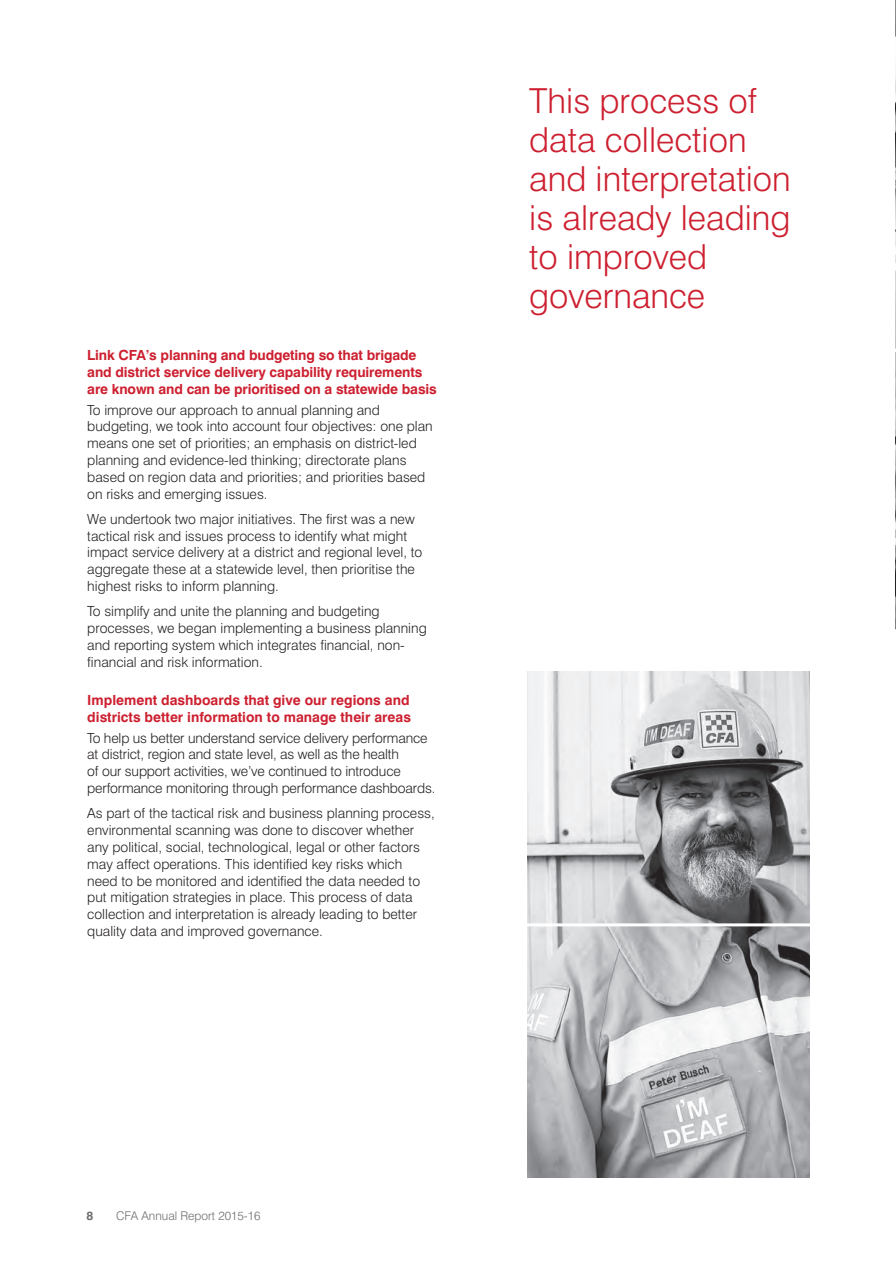
<style>
.page{position:relative;width:896px;height:1262px;background:#fff}
.page>*{position:absolute;margin:0;border:0;box-sizing:border-box;transform-origin:0 0}
.t1{font:300 34.5px/39px "Swiss 721 BT";color:#cd2030}
.t2{font:300 13.95px/16.8px "Swiss 721 BT";color:#231f20}
.t3{font:700 13.95px/16.8px "Swiss 721 BT";letter-spacing:-.01em;color:#cd2030}
.t4{font:300 12px "Swiss 721 BT";color:#6c6d70}
.t5{font:700 12px "Swiss 721 BT";color:#6c6d70}
</style>
<div class="page">
<img style="left:527px;top:672px;width:282px;height:506px">
<hr style="left:495px;top:923px;width:342px;height:3px;background:#fff">
<svg style="left:895px;top:0;width:1px;height:630px"></svg>
<p class="t3" style="left:87px;top:346px;width:351px">Link CFA’s planning and budgeting so that brigade and district service delivery capability requirements are known and can be prioritised on a statewide basis</p>
<p class="t2" style="left:87px;top:401px;width:347px">To improve our approach to annual planning and budgeting, we took into account four objectives: one plan means one set of priorities; an emphasis on district-led planning and evidence-led thinking; directorate plans based on region data and priorities; and priorities based on risks and emerging issues.</p>
<p class="t2" style="left:87px;top:510px;width:336px">We undertook two major initiatives. The first was a new tactical risk and issues process to identify what might impact service delivery at a district and regional level, to aggregate these at a statewide level, then prioritise the highest risks to inform planning.</p>
<p class="t2" style="left:87px;top:603px;width:341px">To simplify and unite the planning and budgeting processes, we began implementing a business planning and reporting system which integrates financial, non&shy;financial and risk information.</p>
<p class="t3" style="left:87px;top:691px;width:325px">Implement dashboards that give our regions and districts better information to manage their areas</p>
<p class="t2" style="left:87px;top:729px;width:349px">To help us better understand service delivery performance at district, region and state level, as well as the health<br>of our support activities, we’ve continued to introduce performance monitoring through performance dashboards.</p>
<p class="t2" style="left:87px;top:805px;width:349px">As part of the tactical risk and business planning process, environmental scanning was done to discover whether any political, social, technological, legal or other factors may affect operations. This identified key risks which need to be monitored and identified the data needed to put mitigation strategies in place. This process of data collection and interpretation is already leading to better quality data and improved governance.</p>
<h1 class="t1" style="left:529px;top:81px;width:263px">This process of data collection and interpretation is already leading to improved governance</h1>
<p class="t5" style="left:86px;top:1209px;width:8px">8</p>
<p class="t4" style="left:116px;top:1209px;width:146px">CFA Annual Report 2015-16</p>
</div>
